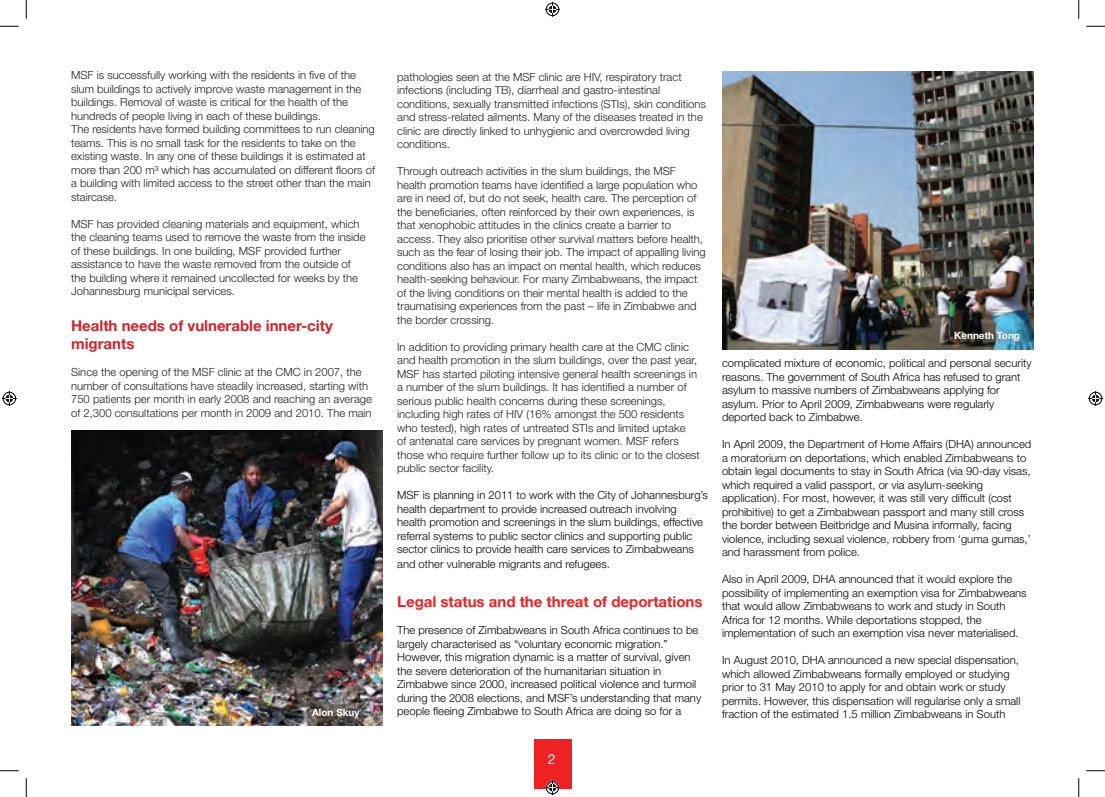
<style>
.page{position:relative;width:1105px;height:797px;background:#fff}
.page>*{position:absolute;margin:0;border:0;box-sizing:border-box;transform-origin:0 0}
.t1{font:700 15px/18px "Helvetica Neue";color:#d1232a}
.t2{font:700 15px "Helvetica Neue";color:#ee2123}
.t3{font:13.75px "Helvetica Neue";color:#fff}
.t4{font:300 11.25px/13.5px "Helvetica Neue";color:#231f20}
.t5{font:300 11.25px/13.5px "Helvetica Neue";color:#040503}
.t6{font:700 10px "Helvetica Neue";color:#fff}
</style>
<div class="page">
<div style="left:534px;top:738px;width:37px;height:50px;background:#ee2123"></div>
<img style="left:71px;top:430px;width:311px;height:295px">
<div style="left:311px;top:707px;width:55px;height:17px;background:#231f20;opacity:.75"></div>
<img style="left:722px;top:72px;width:312px;height:277px">
<svg style="left:0;top:25px;width:19px;height:2px"></svg>
<svg style="left:1086px;top:25px;width:19px;height:2px"></svg>
<svg style="left:0;top:770px;width:19px;height:1px"></svg>
<svg style="left:1086px;top:770px;width:19px;height:1px"></svg>
<svg style="left:25px;top:0;width:2px;height:19px"></svg>
<svg style="left:25px;top:778px;width:2px;height:19px"></svg>
<svg style="left:1078px;top:0;width:1px;height:19px"></svg>
<svg style="left:1078px;top:778px;width:1px;height:19px"></svg>
<svg style="left:545px;top:2px;width:15px;height:15px"></svg>
<svg style="left:545px;top:780px;width:15px;height:15px"></svg>
<svg style="left:2px;top:391px;width:15px;height:15px"></svg>
<svg style="left:1088px;top:391px;width:15px;height:15px"></svg>
<p class="t4" style="left:71px;top:68px;width:305px">MSF is successfully working with the residents in five of the slum buildings to actively improve waste management in the buildings. Removal of waste is critical for the health of the hundreds of people living in each of these buildings.<br>The residents have formed building committees to run cleaning teams. This is no small task for the residents to take on the existing waste. In any one of these buildings it is estimated at more than 200 m³ which has accumulated on different floors of a building with limited access to the street other than the main staircase.</p>
<p class="t4" style="left:71px;top:217px;width:296px">MSF has provided cleaning materials and equipment, which the cleaning teams used to remove the waste from the inside of these buildings. In one building, MSF provided further assistance to have the waste removed from the outside of the building where it remained uncollected for weeks by the Johannesburg municipal services.</p>
<h1 class="t1" style="left:71px;top:316px;width:263px">Health needs of vulnerable inner-city migrants</h1>
<p class="t4" style="left:71px;top:365px;width:302px">Since the opening of the MSF clinic at the CMC in 2007, the number of consultations have steadily increased, starting with 750 patients per month in early 2008 and reaching an average of 2,300 consultations per month in 2009 and 2010. The main</p>
<p class="t6" style="left:312px;top:706px;width:49px">Alon Skuy</p>
<p class="t4" style="left:397px;top:70px;width:310px">pathologies seen at the MSF clinic are HIV, respiratory tract infections (including TB), diarrheal and gastro-intestinal conditions, sexually transmitted infections (STIs), skin conditions and stress-related ailments. Many of the diseases treated in the clinic are directly linked to unhygienic and overcrowded living conditions.</p>
<p class="t4" style="left:397px;top:164px;width:310px">Through outreach activities in the slum buildings, the MSF health promotion teams have identified a large population who are in need of, but do not seek, health care. The perception of the beneficiaries, often reinforced by their own experiences, is that xenophobic attitudes in the clinics create a barrier to access. They also prioritise other survival matters before health, such as the fear of losing their job. The impact of appalling living conditions also has an impact on mental health, which reduces health-seeking behaviour. For many Zimbabweans, the impact of the living conditions on their mental health is added to the traumatising experiences from the past – life in Zimbabwe and the border crossing.</p>
<p class="t4" style="left:397px;top:340px;width:304px">In addition to providing primary health care at the CMC clinic and health promotion in the slum buildings, over the past year, MSF has started piloting intensive general health screenings in a number of the slum buildings. It has identified a number of serious public health concerns during these screenings, including high rates of HIV (16% amongst the 500 residents who tested), high rates of untreated STIs and limited uptake<br>of antenatal care services by pregnant women. MSF refers those who require further follow up to its clinic or to the closest public sector facility.</p>
<p class="t5" style="left:397px;top:488px;width:312px">MSF is planning in 2011 to work with the City of Johannesburg’s health department to provide increased outreach involving health promotion and screenings in the slum buildings, effective referral systems to public sector clinics and supporting public sector clinics to provide health care services to Zimbabweans</p>
<p class="t5" style="left:397px;top:557px;width:214px">and other vulnerable migrants and refugees.</p>
<h1 class="t2" style="left:397px;top:592px;width:307px">Legal status and the threat of deportations</h1>
<p class="t5" style="left:397px;top:623px;width:306px">The presence of Zimbabweans in South Africa continues to be largely characterised as “voluntary economic migration.” However, this migration dynamic is a matter of survival, given the severe deterioration of the humanitarian situation in Zimbabwe since 2000, increased political violence and turmoil during the 2008 elections, and MSF’s understanding that many people fleeing Zimbabwe to South Africa are doing so for a</p>
<p class="t3" style="left:548px;top:750px;width:9px">2</p>
<p class="t6" style="left:954px;top:329px;width:67px">Kenneth Tong</p>
<p class="t5" style="left:722px;top:356px;width:311px">complicated mixture of economic, political and personal security reasons. The government of South Africa has refused to grant asylum to massive numbers of Zimbabweans applying for asylum. Prior to April 2009, Zimbabweans were regularly deported back to Zimbabwe.</p>
<p class="t5" style="left:722px;top:437px;width:311px">In April 2009, the Department of Home Affairs (DHA) announced a moratorium on deportations, which enabled Zimbabweans to obtain legal documents to stay in South Africa (via 90-day visas, which required a valid passport, or via asylum-seeking application). For most, however, it was still very difficult (cost prohibitive) to get a Zimbabwean passport and many still cross the border between Beitbridge and Musina informally, facing violence, including sexual violence, robbery from ‘guma gumas,’ and harassment from police.</p>
<p class="t5" style="left:722px;top:572px;width:306px">Also in April 2009, DHA announced that it would explore the possibility of implementing an exemption visa for Zimbabweans that would allow Zimbabweans to work and study in South Africa for 12 months. While deportations stopped, the implementation of such an exemption visa never materialised.</p>
<p class="t5" style="left:722px;top:653px;width:300px">In August 2010, DHA announced a new special dispensation, which allowed Zimbabweans formally employed or studying prior to 31 May 2010 to apply for and obtain work or study permits. However, this dispensation will regularise only a small fraction of the estimated 1.5 million Zimbabweans in South</p>
</div>
